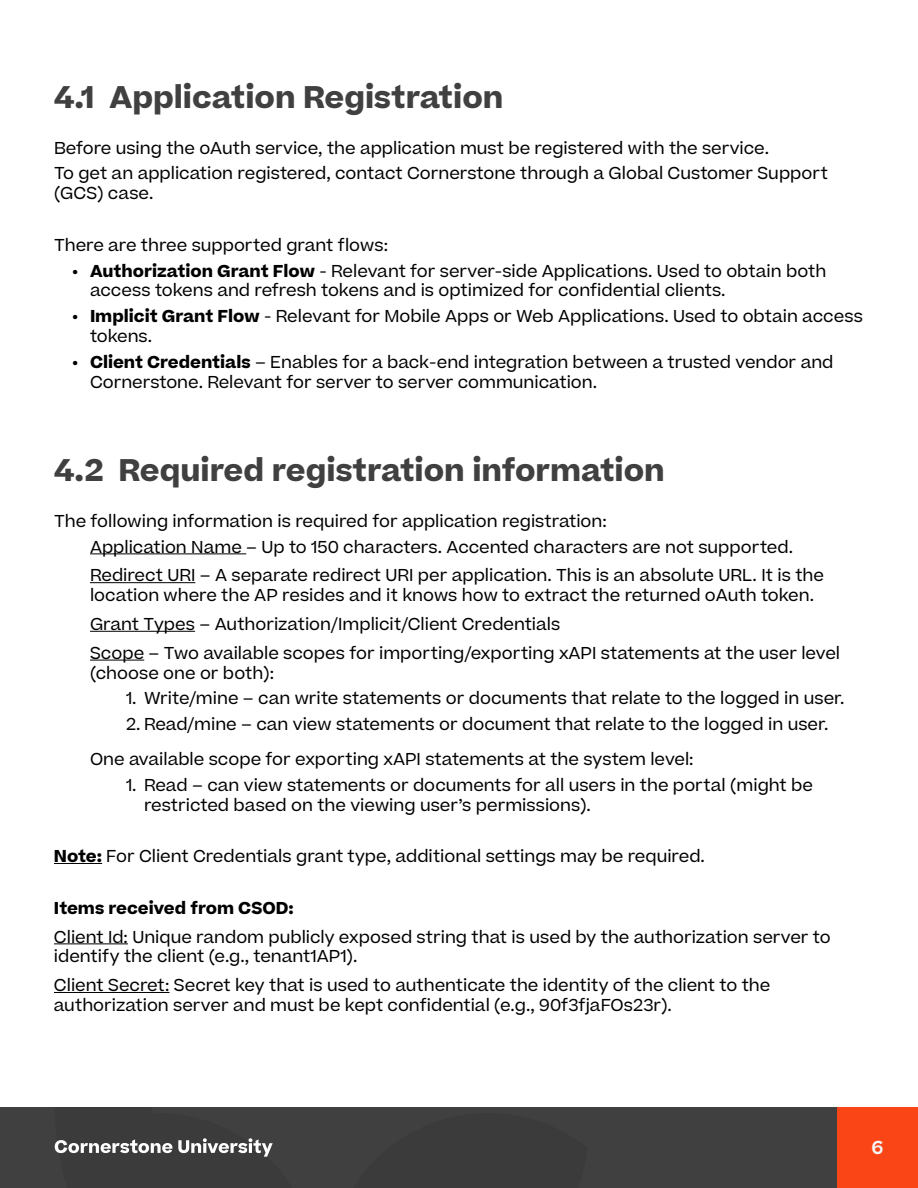
<style>
.page{position:relative;width:918px;height:1188px;background:#fff}
.page>*{position:absolute;margin:0;border:0;box-sizing:border-box;transform-origin:0 0}
.t1{font:700 30px "Beatrice";color:#404040}
.t2{font:600 18px "Beatrice";color:#f5f8fa}
.t3{font:16.5px/19.8px "Beatrice";color:#000}
.t4{font:700 16.5px "Beatrice";color:#000}
.s1{font-weight:700}
</style>
<div class="page">
<div style="left:0;top:1107px;width:837px;height:81px;background:#404040"></div>
<div style="left:837px;top:1107px;width:81px;height:81px;background:#fa4517"></div>
<svg style="left:55px;top:1138px;width:218px;height:19px"></svg>
<hr style="left:90px;top:553px;width:156px;height:1px;background:#000">
<hr style="left:90px;top:582px;width:105px;height:1px;background:#000">
<hr style="left:90px;top:631px;width:105px;height:1px;background:#000">
<hr style="left:90px;top:660px;width:54px;height:1px;background:#000">
<hr style="left:54px;top:863px;width:48px;height:1px;background:#000">
<hr style="left:54px;top:943px;width:74px;height:1px;background:#000">
<hr style="left:54px;top:992px;width:116px;height:1px;background:#000">
<h1 class="t1" style="left:54px;top:77px;width:451px">4.1 Application Registration</h1>
<p class="t3" style="left:54px;top:135px;width:776px;line-height:25.8px">Before using the oAuth service, the application must be registered with the service.<br>To get an application registered, contact Cornerstone through a Global Customer Support</p>
<p class="t3" style="left:54px;top:183px;width:101px">(GCS) case.</p>
<p class="t3" style="left:54px;top:235px;width:336px">There are three supported grant flows:</p>
<p class="t3" style="left:90px;top:261px;width:738px;text-indent:-18px"><span class="s1">• Authorization Grant Flow</span> - Relevant for server-side Applications. Used to obtain both access tokens and refresh tokens and is optimized for confidential clients.</p>
<p class="t3" style="left:90px;top:306px;width:775px;text-indent:-18px"><span class="s1">• Implicit Grant Flow</span> - Relevant for Mobile Apps or Web Applications. Used to obtain access tokens.</p>
<p class="t3" style="left:90px;top:352px;width:745px;text-indent:-18px"><span class="s1">• Client Credentials</span> – Enables for a back-end integration between a trusted vendor and<br>Cornerstone. Relevant for server to server communication.</p>
<h1 class="t1" style="left:54px;top:450px;width:612px">4.2 Required registration information</h1>
<p class="t3" style="left:90px;top:508px;width:705px;line-height:25.8px;text-indent:-36px">The following information is required for application registration:<br>Application Name – Up to 150 characters. Accented characters are not supported.</p>
<p class="t3" style="left:90px;top:565px;width:735px">Redirect URI – A separate redirect URI per application. This is an absolute URL. It is the location where the AP resides and it knows how to extract the returned oAuth token.</p>
<p class="t3" style="left:90px;top:610px;width:752px;line-height:28.8px">Grant Types – Authorization/Implicit/Client Credentials<br>Scope – Two available scopes for importing/exporting xAPI statements at the user level</p>
<p class="t3" style="left:90px;top:663px;width:186px">(choose one or both):</p>
<p class="t3" style="left:126px;top:688px;width:720px">1. Write/mine – can write statements or documents that relate to the logged in user.</p>
<p class="t3" style="left:90px;top:707px;width:740px;line-height:34.8px;text-indent:36px">2. Read/mine – can view statements or document that relate to the logged in user.<br>One available scope for exporting xAPI statements at the system level:</p>
<p class="t3" style="left:144px;top:775px;width:671px;text-indent:-18px">1. Read – can view statements or documents for all users in the portal (might be restricted based on the viewing user’s permissions).</p>
<p class="t3" style="left:54px;top:846px;width:652px"><span class="s1">Note:</span> For Client Credentials grant type, additional settings may be required.</p>
<p class="t4" style="left:54px;top:897px;width:241px">Items received from CSOD:</p>
<p class="t3" style="left:54px;top:927px;width:778px">Client Id: Unique random publicly exposed string that is used by the authorization server to identify the client (e.g., tenant1AP1).</p>
<p class="t3" style="left:54px;top:975px;width:718px">Client Secret: Secret key that is used to authenticate the identity of the client to the authorization server and must be kept confidential (e.g., 90f3fjaFOs23r).</p>
<p class="t2" style="left:872px;top:1136px;width:13px">6</p>
</div>
